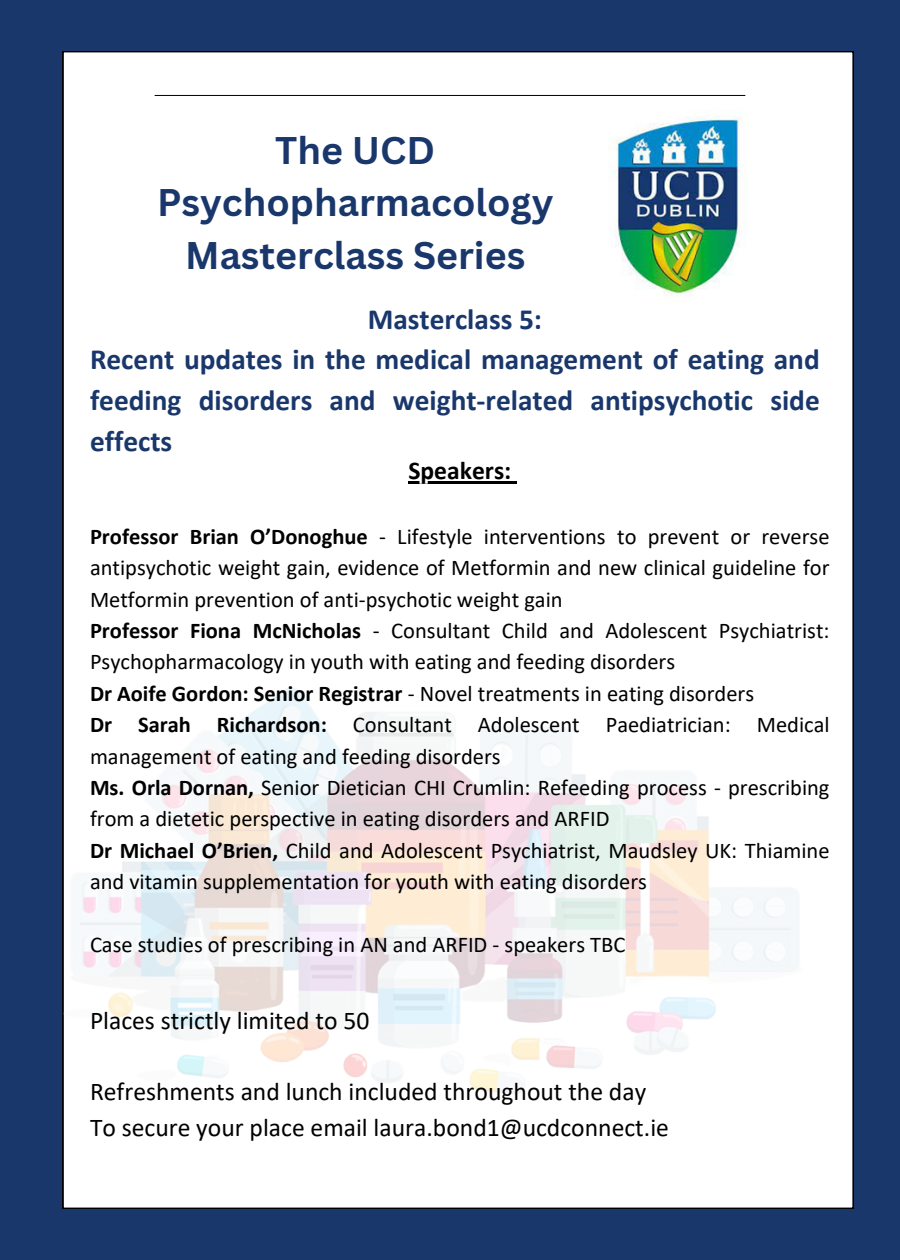
<style>
.page{position:relative;width:900px;height:1260px;background:#1a376c}
.page>*{position:absolute;margin:0;border:0;box-sizing:border-box;transform-origin:0 0}
.t1{font:700 37.56px/52.5px "Canva Sans";color:#1a376c;text-align:center}
.t2{font:700 29.38px/40.8px "Calibri";color:#1a376c}
.t3{font:25.62px/35.6px "Calibri";color:#000}
.t4{font:700 25.62px "Calibri";color:#000}
.t5{font:22.5px/31.4px "Calibri";color:#000}
.s1{font-weight:700}
</style>
<div class="page">
<div style="left:63px;top:51px;width:790px;height:1157px;background:#fff"></div>
<hr style="left:155px;top:95px;width:590px;height:1px;background:#000">
<img style="left:608px;top:109px;width:168px;height:195px">
<img style="left:62px;top:669px;width:791px;height:448px">
<hr style="left:408px;top:481px;width:103px;height:2px;background:#000">
<svg style="left:511px;top:481px;width:6px;height:2px"></svg>
<h1 class="t1" style="left:157px;top:123px;width:398px">The UCD<br>Psychopharmacology<br>Masterclass Series</h1>
<h2 class="t2" style="left:90px;top:301px;width:731px;text-indent:278px">Masterclass 5:<br>Recent updates in the medical management of eating and feeding disorders and weight-related antipsychotic side effects</h2>
<h3 class="t4" style="left:408px;top:460px;width:104px">Speakers:</h3>
<p class="t5" style="left:90px;top:522px;width:741px;text-align:justify"><span class="s1">Professor Brian O’Donoghue</span> - Lifestyle interventions to prevent or reverse antipsychotic weight gain, evidence of Metformin and new clinical guideline for Metformin prevention of anti-psychotic weight gain</p>
<p class="t5" style="left:90px;top:617px;width:741px"><span class="s1">Professor Fiona McNicholas</span> - Consultant Child and Adolescent Psychiatrist:<br>Psychopharmacology in youth with eating and feeding disorders</p>
<p class="t5" style="left:90px;top:679px;width:666px"><span class="s1">Dr Aoife Gordon: Senior Registrar</span> - Novel treatments in eating disorders</p>
<p class="t5" style="left:90px;top:711px;width:741px"><span class="s1">Dr Sarah Richardson:</span> Consultant Adolescent Paediatrician: Medical management of eating and feeding disorders</p>
<p class="t5" style="left:90px;top:774px;width:741px"><span class="s1">Ms. Orla Dornan,</span> Senior Dietician CHI Crumlin: Refeeding process - prescribing from a dietetic perspective in eating disorders and ARFID</p>
<p class="t5" style="left:90px;top:836px;width:741px"><span class="s1">Dr Michael O’Brien,</span> Child and Adolescent Psychiatrist, Maudsley UK: Thiamine and vitamin supplementation for youth with eating disorders</p>
<p class="t5" style="left:90px;top:931px;width:537px">Case studies of prescribing in AN and ARFID - speakers TBC</p>
<p class="t3" style="left:90px;top:1005px;width:281px">Places strictly limited to 50</p>
<h4 class="t3" style="left:90px;top:1076px;width:580px">Refreshments and lunch included throughout the day<br>To secure your place email laura.bond1@ucdconnect.ie</h4>
</div>
